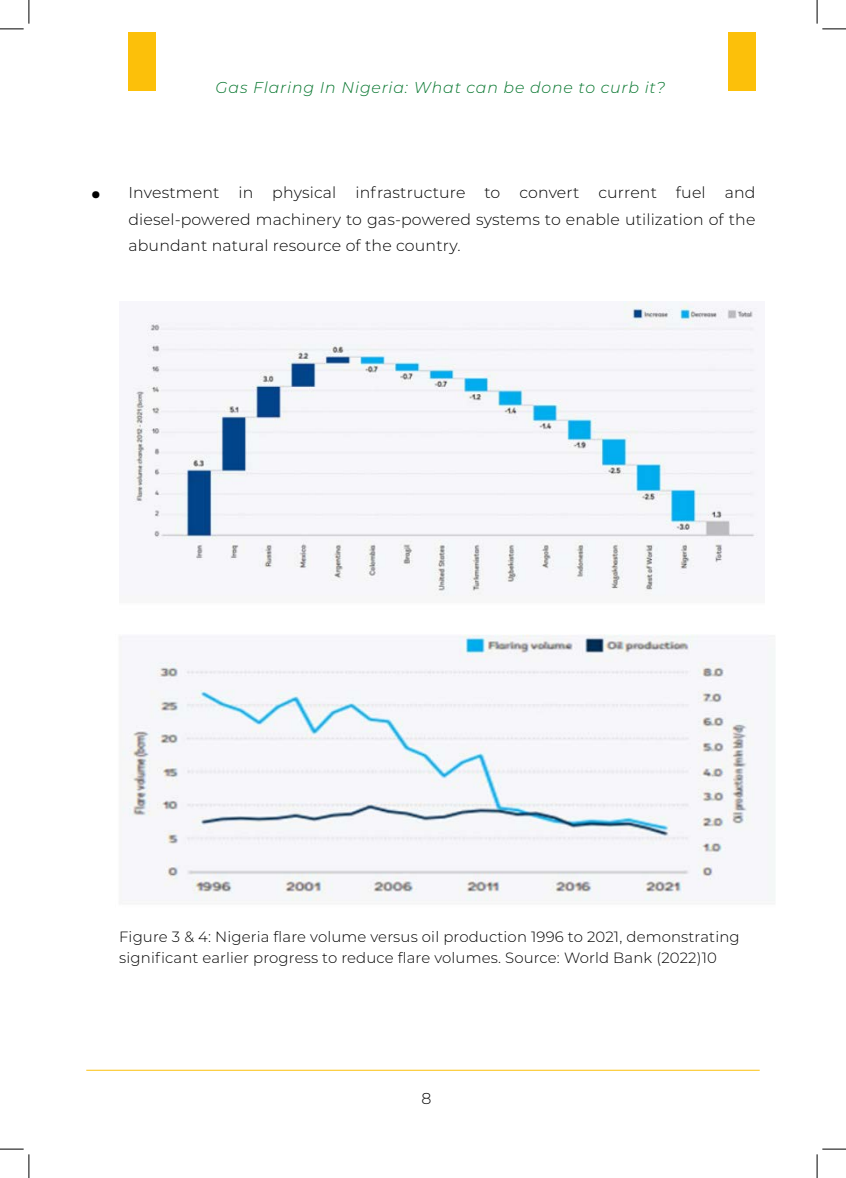
<style>
.page{position:relative;width:846px;height:1178px;background:#fff}
.page>*{position:absolute;margin:0;border:0;box-sizing:border-box;transform-origin:0 0}
.t1{font:800 31.5px "Montserrat";color:#000}
.t2{font:300 15.75px/26.4px "Montserrat";letter-spacing:.01em;color:#000;text-align:justify}
.t3{font:italic 300 15.75px "Montserrat";letter-spacing:.05em;color:#06762e}
.t4{font:300 15.75px "Montserrat";color:#020202}
.t5{font:300 14.88px/21px "Montserrat";letter-spacing:.01em;color:#000}
</style>
<div class="page">
<hr style="left:86px;top:1070px;width:673px;height:1px;background:#fcc00a">
<div style="left:128px;top:33px;width:27px;height:58px;background:#fcc00a"></div>
<div style="left:728px;top:33px;width:27px;height:58px;background:#fcc00a"></div>
<img style="left:133px;top:302px;width:624px;height:294px">
<img style="left:120px;top:634px;width:655px;height:267px">
<svg style="left:0;top:0;width:30px;height:30px"></svg>
<svg style="left:0;top:1148px;width:30px;height:30px"></svg>
<svg style="left:816px;top:0;width:29px;height:30px"></svg>
<svg style="left:816px;top:1148px;width:29px;height:30px"></svg>
<p class="t3" style="left:215px;top:76px;width:451px">Gas Flaring In Nigeria: What can be done to curb it?</p>
<h1 class="t1" style="left:91px;top:163px;width:10px">.</h1>
<p class="t2" style="left:128px;top:179px;width:628px">Investment in physical infrastructure to convert current fuel and diesel-powered machinery to gas-powered systems to enable utilization of the abundant natural resource of the country.</p>
<p class="t5" style="left:119px;top:925px;width:621px">Figure 3 &amp; 4: Nigeria flare volume versus oil production 1996 to 2021, demonstrating significant earlier progress to reduce flare volumes. Source: World Bank (2022)10</p>
<p class="t4" style="left:421px;top:1088px;width:11px">8</p>
</div>
